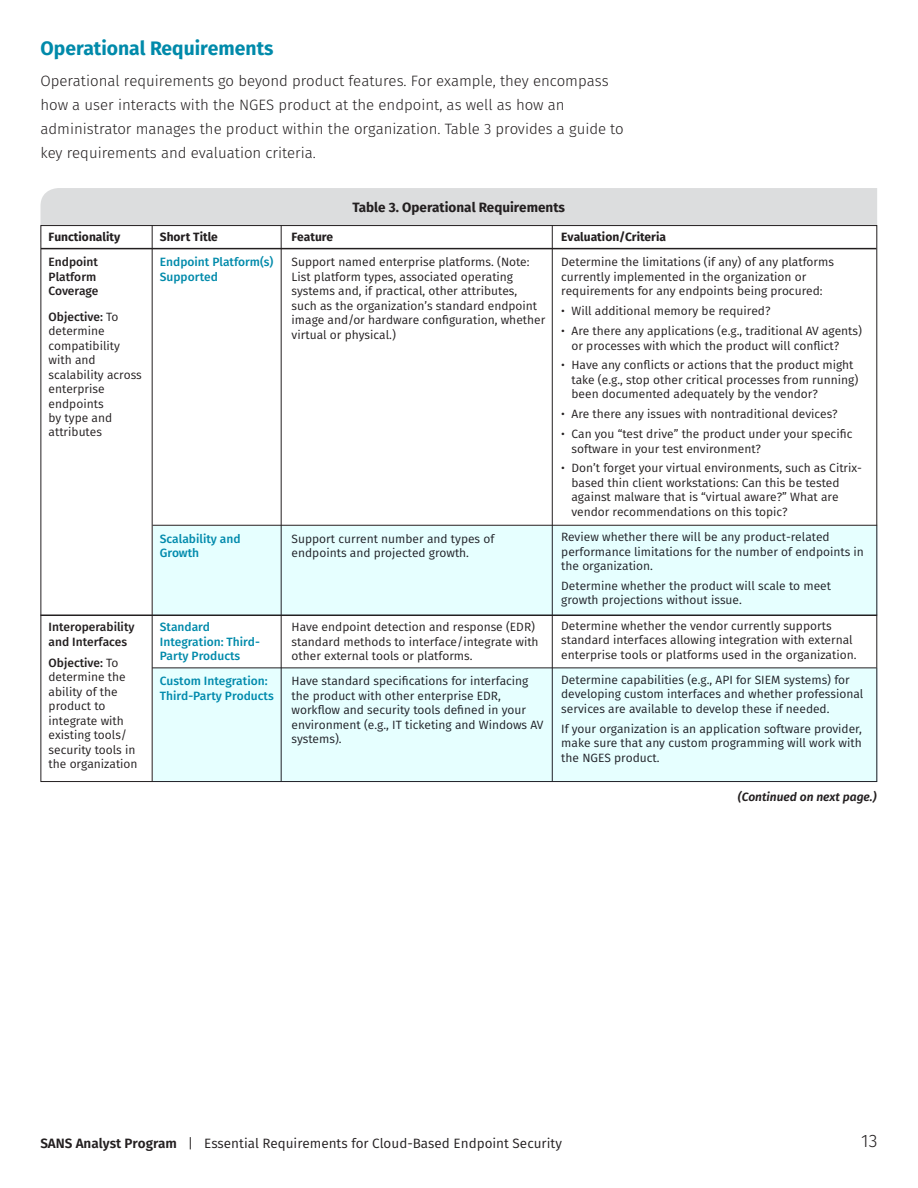
<style>
.page{position:relative;width:918px;height:1188px;background:#fff}
.page>*{position:absolute;margin:0;border:0;box-sizing:border-box;transform-origin:0 0}
.t1{font:700 19.5px "Fira Sans";color:#008aaa}
.t2{font:300 18px "Fira Sans";color:#231f20}
.t3{font:300 15px/24px "Fira Sans";color:#231f20}
.t4{font:13.5px "Fira Sans";color:#231f20}
.t5{font:700 13.5px "Fira Sans";color:#231f20}
.t6{font:12px/14.4px "Fira Sans";color:#231f20}
.t7{font:500 12px/14.4px "Fira Sans";color:#008aaa}
.t8{font:500 12px/14.4px "Fira Sans";color:#231f20}
.t9{font:700 12px "Fira Sans";color:#231f20}
.t10{font:italic 600 12px "Fira Sans";color:#231f20}
.s1{font-weight:500}
.s2{font-weight:600}
</style>
<div class="page">
<div style="left:41px;top:188px;width:836px;height:37px;background:#dcddde"></div>
<hr style="left:41px;top:248px;width:835px;height:1px;background:#231f20">
<hr style="left:153px;top:525px;width:724px;height:1px;background:#231f20">
<hr style="left:40px;top:615px;width:837px;height:1px;background:#231f20">
<hr style="left:152px;top:225px;width:1px;height:557px;background:#231f20">
<hr style="left:281px;top:225px;width:1px;height:557px;background:#231f20">
<hr style="left:552px;top:225px;width:1px;height:557px;background:#231f20">
<div style="left:153px;top:526px;width:725px;height:89px;background:#e6ffff"></div>
<div style="left:153px;top:668px;width:725px;height:114px;background:#e6ffff"></div>
<h1 class="t1" style="left:40px;top:35px;width:234px">Operational Requirements</h1>
<p class="t3" style="left:40px;top:69px;width:585px">Operational requirements go beyond product features. For example, they encompass how a user interacts with the NGES product at the endpoint, as well as how an administrator manages the product within the organization. Table 3 provides a guide to key requirements and evaluation criteria.</p>
<p class="t9" style="left:49px;top:229px;width:73px">Functionality</p>
<p class="t8" style="left:49px;top:255px;width:51px">Endpoint<br>Platform<br>Coverage</p>
<p class="t6" style="left:49px;top:309px;width:95px"><span class="s1">Objective:</span> To determine compatibility with and scalability across enterprise endpoints<br>by type and attributes</p>
<p class="t8" style="left:49px;top:620px;width:87px">Interoperability and Interfaces</p>
<p class="t6" style="left:49px;top:655px;width:91px"><span class="s1">Objective:</span> To determine the ability of the product to integrate with existing tools/ security tools in the organization</p>
<p class="t9" style="left:160px;top:229px;width:60px">Short Title</p>
<p class="t7" style="left:160px;top:255px;width:115px">Endpoint Platform(s)<br>Supported</p>
<p class="t7" style="left:160px;top:531px;width:82px">Scalability and<br>Growth</p>
<p class="t7" style="left:160px;top:620px;width:102px">Standard<br>Integration: Third-<br>Party Products</p>
<p class="t7" style="left:160px;top:674px;width:115px">Custom Integration:<br>Third-Party Products</p>
<p class="t5" style="left:353px;top:197px;width:214px">Table 3. Operational Requirements</p>
<p class="t9" style="left:292px;top:229px;width:43px">Feature</p>
<p class="t6" style="left:292px;top:255px;width:255px">Support named enterprise platforms. (Note:<br>List platform types, associated operating systems and, if practical, other attributes, such as the organization’s standard endpoint image and/or hardware configuration, whether virtual or physical.)</p>
<p class="t6" style="left:292px;top:531px;width:204px">Support current number and types of endpoints and projected growth.</p>
<p class="t6" style="left:292px;top:620px;width:249px">Have endpoint detection and response (EDR) standard methods to interface/integrate with other external tools or platforms.</p>
<p class="t6" style="left:292px;top:674px;width:253px">Have standard specifications for interfacing the product with other enterprise EDR, workflow and security tools defined in your environment (e.g., IT ticketing and Windows AV systems).</p>
<p class="t9" style="left:561px;top:228px;width:106px">Evaluation/Criteria</p>
<p class="t6" style="left:561px;top:255px;width:274px">Determine the limitations (if any) of any platforms currently implemented in the organization or requirements for any endpoints being procured:</p>
<p class="t6" style="left:561px;top:304px;width:211px">• Will additional memory be required?</p>
<p class="t6" style="left:571px;top:324px;width:292px;text-indent:-10px">• Are there any applications (e.g., traditional AV agents) or processes with which the product will conflict?</p>
<p class="t6" style="left:571px;top:358px;width:288px;text-indent:-10px">• Have any conflicts or actions that the product might take (e.g., stop other critical processes from running) been documented adequately by the vendor?</p>
<p class="t6" style="left:561px;top:407px;width:278px">• Are there any issues with nontraditional devices?</p>
<p class="t6" style="left:571px;top:427px;width:282px;text-indent:-10px">• Can you “test drive” the product under your specific software in your test environment?</p>
<p class="t6" style="left:571px;top:461px;width:292px;text-indent:-10px">• Don’t forget your virtual environments, such as Citrix&shy;based thin client workstations: Can this be tested against malware that is “virtual aware?” What are vendor recommendations on this topic?</p>
<p class="t6" style="left:561px;top:530px;width:304px">Review whether there will be any product-related performance limitations for the number of endpoints in the organization.</p>
<p class="t6" style="left:561px;top:579px;width:271px">Determine whether the product will scale to meet growth projections without issue.</p>
<p class="t6" style="left:561px;top:618px;width:297px">Determine whether the vendor currently supports standard interfaces allowing integration with external enterprise tools or platforms used in the organization.</p>
<p class="t6" style="left:561px;top:672px;width:304px">Determine capabilities (e.g., API for SIEM systems) for developing custom interfaces and whether professional services are available to develop these if needed.</p>
<p class="t6" style="left:561px;top:721px;width:302px;text-align:justify">If your organization is an application software provider, make sure that any custom programming will work with the NGES product.</p>
<p class="t10" style="left:738px;top:789px;width:140px">(Continued on next page.)</p>
<p class="t4" style="left:40px;top:1133px;width:523px"><span class="s2">SANS Analyst Program</span> | Essential Requirements for Cloud-Based Endpoint Security</p>
<h2 class="t2" style="left:861px;top:1128px;width:18px">13</h2>
</div>
